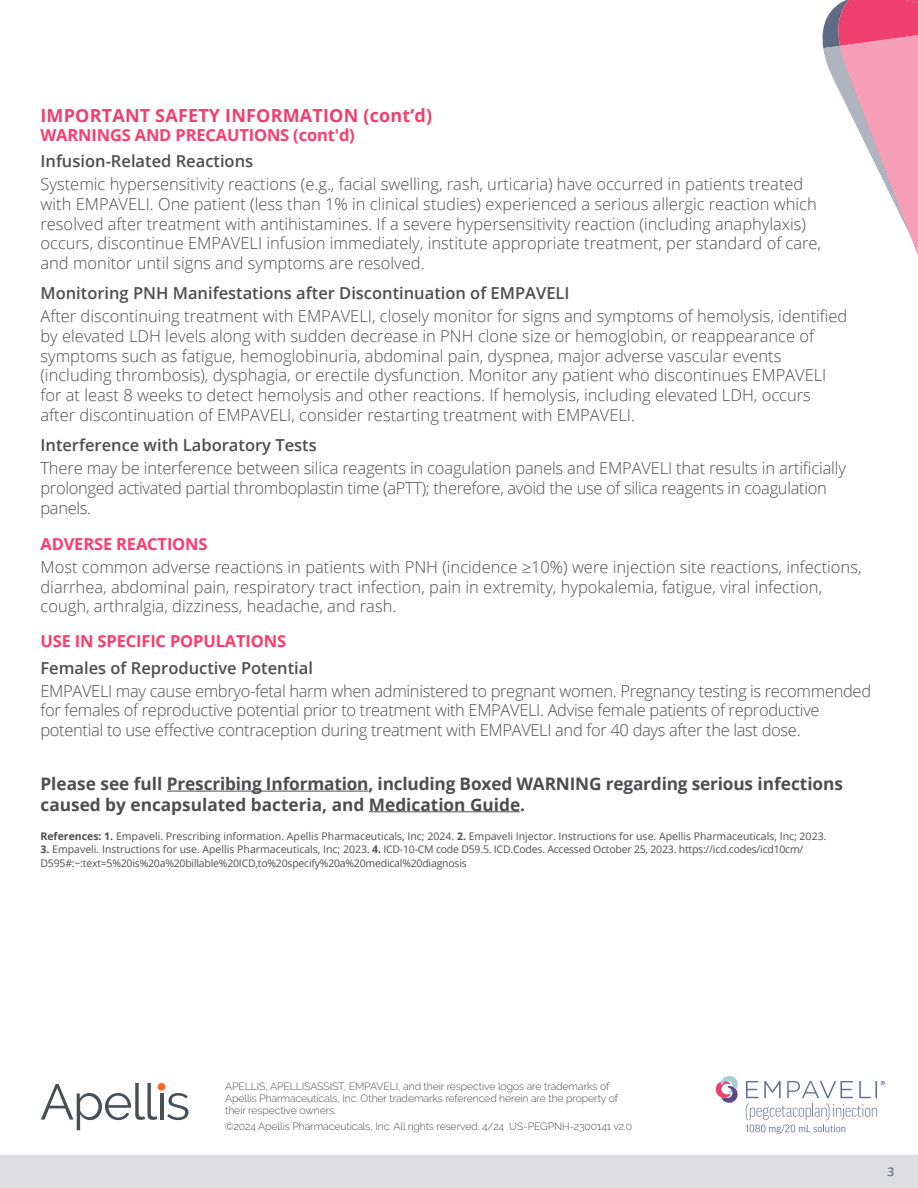
<style>
.page{position:relative;width:918px;height:1188px;background:#fff}
.page>*{position:absolute;margin:0;border:0;box-sizing:border-box;transform-origin:0 0}
.t1{font:700 18px "Open Sans";letter-spacing:.01em;color:#ef3f6f}
.t2{font:700 17.25px/20.7px "Open Sans";color:#4d4d4f}
.t3{font:300 16.5px/19.8px "Open Sans";color:#4d4d4f}
.t4{font:300 16.5px/19.8px "Open Sans";letter-spacing:-.02em;color:#4d4d4f}
.t5{font:600 16.5px "Open Sans";color:#4d4d4f}
.t6{font:700 16.5px "Open Sans";letter-spacing:-.01em;color:#fc3b6e}
.t7{font:600 12px "Open Sans";color:#686d84}
.t8{font:300 10.5px/12px "Raleway";letter-spacing:-.01em;color:#4d4d4f}
.t9{font:10.5px/13.5px "Open Sans";letter-spacing:-.02em;color:#4d4d4f}
.t10{font:10.5px "Open Sans";color:#4d4d4f}
.s1{font-weight:700}
</style>
<div class="page">
<svg style="left:822px;top:0;width:96px;height:255px"></svg>
<svg style="left:41px;top:1083px;width:116px;height:47px"></svg>
<hr style="left:160px;top:1093px;width:3px;height:27px;background:#484f55">
<svg style="left:167px;top:1093px;width:21px;height:27px"></svg>
<div style="left:158px;top:1083px;width:7px;height:8px;background:#ff681e;border-radius:50%"></div>
<svg style="left:715px;top:1076px;width:23px;height:27px"></svg>
<svg style="left:746px;top:1081px;width:139px;height:53px"></svg>
<div style="left:0;top:1156px;width:918px;height:32px;background:#dedde2"></div>
<hr style="left:167px;top:791px;width:201px;height:1px;background:#4d4d4f">
<hr style="left:369px;top:811px;width:151px;height:1px;background:#4d4d4f">
<p class="t1" style="left:40px;top:103px;width:393px">IMPORTANT SAFETY INFORMATION (cont’d)</p>
<p class="t6" style="left:40px;top:124px;width:316px">WARNINGS AND PRECAUTIONS (cont'd)</p>
<p class="t5" style="left:40px;top:150px;width:214px">Infusion-Related Reactions</p>
<p class="t3" style="left:40px;top:174px;width:782px">Systemic hypersensitivity reactions (e.g., facial swelling, rash, urticaria) have occurred in patients treated with EMPAVELI. One patient (less than 1% in clinical studies) experienced a serious allergic reaction which resolved after treatment with antihistamines. If a severe hypersensitivity reaction (including anaphylaxis) occurs, discontinue EMPAVELI infusion immediately, institute appropriate treatment, per standard of care, and monitor until signs and symptoms are resolved.</p>
<p class="t5" style="left:40px;top:282px;width:531px">Monitoring PNH Manifestations after Discontinuation of EMPAVELI</p>
<p class="t3" style="left:40px;top:306px;width:808px">After discontinuing treatment with EMPAVELI, closely monitor for signs and symptoms of hemolysis, identified by elevated LDH levels along with sudden decrease in PNH clone size or hemoglobin, or reappearance of symptoms such as fatigue, hemoglobinuria, abdominal pain, dyspnea, major adverse vascular events (including thrombosis), dysphagia, or erectile dysfunction. Monitor any patient who discontinues EMPAVELI for at least 8 weeks to detect hemolysis and other reactions. If hemolysis, including elevated LDH, occurs after discontinuation of EMPAVELI, consider restarting treatment with EMPAVELI.</p>
<p class="t5" style="left:40px;top:434px;width:278px">Interference with Laboratory Tests</p>
<p class="t4" style="left:40px;top:458px;width:807px">There may be interference between silica reagents in coagulation panels and EMPAVELI that results in artificially prolonged activated partial thromboplastin time (aPTT); therefore, avoid the use of silica reagents in coagulation panels.</p>
<p class="t6" style="left:40px;top:532px;width:169px">ADVERSE REACTIONS</p>
<p class="t3" style="left:40px;top:556px;width:823px">Most common adverse reactions in patients with PNH (incidence ≥10%) were injection site reactions, infections, diarrhea, abdominal pain, respiratory tract infection, pain in extremity, hypokalemia, fatigue, viral infection, cough, arthralgia, dizziness, headache, and rash.</p>
<p class="t6" style="left:40px;top:629px;width:247px">USE IN SPECIFIC POPULATIONS</p>
<p class="t5" style="left:40px;top:656px;width:274px">Females of Reproductive Potential</p>
<p class="t4" style="left:40px;top:680px;width:832px">EMPAVELI may cause embryo-fetal harm when administered to pregnant women. Pregnancy testing is recommended for females of reproductive potential prior to treatment with EMPAVELI. Advise female patients of reproductive potential to use effective contraception during treatment with EMPAVELI and for 40 days after the last dose.</p>
<p class="t2" style="left:40px;top:773px;width:804px">Please see full Prescribing Information, including Boxed WARNING regarding serious infections caused by encapsulated bacteria, and Medication Guide.</p>
<p class="t10" style="left:40px;top:829px;width:787px"><span class="s1">References: 1.</span> Empaveli. Prescribing information. Apellis Pharmaceuticals, Inc; 2024. <span class="s1">2.</span> Empaveli Injector. Instructions for use. Apellis Pharmaceuticals, Inc; 2023.</p>
<p class="t9" style="left:40px;top:842px;width:764px"><span class="s1">3.</span> Empaveli. Instructions for use. Apellis Pharmaceuticals, Inc; 2023. <span class="s1">4.</span> ICD-10-CM code D59.5. ICD.Codes. Accessed October 25, 2023. https://icd.codes/icd10cm/<br>D595#:~:text=5%20is%20a%20billable%20ICD,to%20specify%20a%20medical%20diagnosis</p>
<p class="t8" style="left:225px;top:1081px;width:395px">APELLIS, APELLISASSIST, EMPAVELI, and their respective logos are trademarks of<br>Apellis Pharmaceuticals, Inc. Other trademarks referenced herein are the property of their respective owners.</p>
<p class="t8" style="left:225px;top:1120px;width:409px">©2024 Apellis Pharmaceuticals, Inc. All rights reserved. 4/24 US-PEGPNH-2300141 v2.0</p>
<p class="t7" style="left:888px;top:1164px;width:8px">3</p>
</div>
